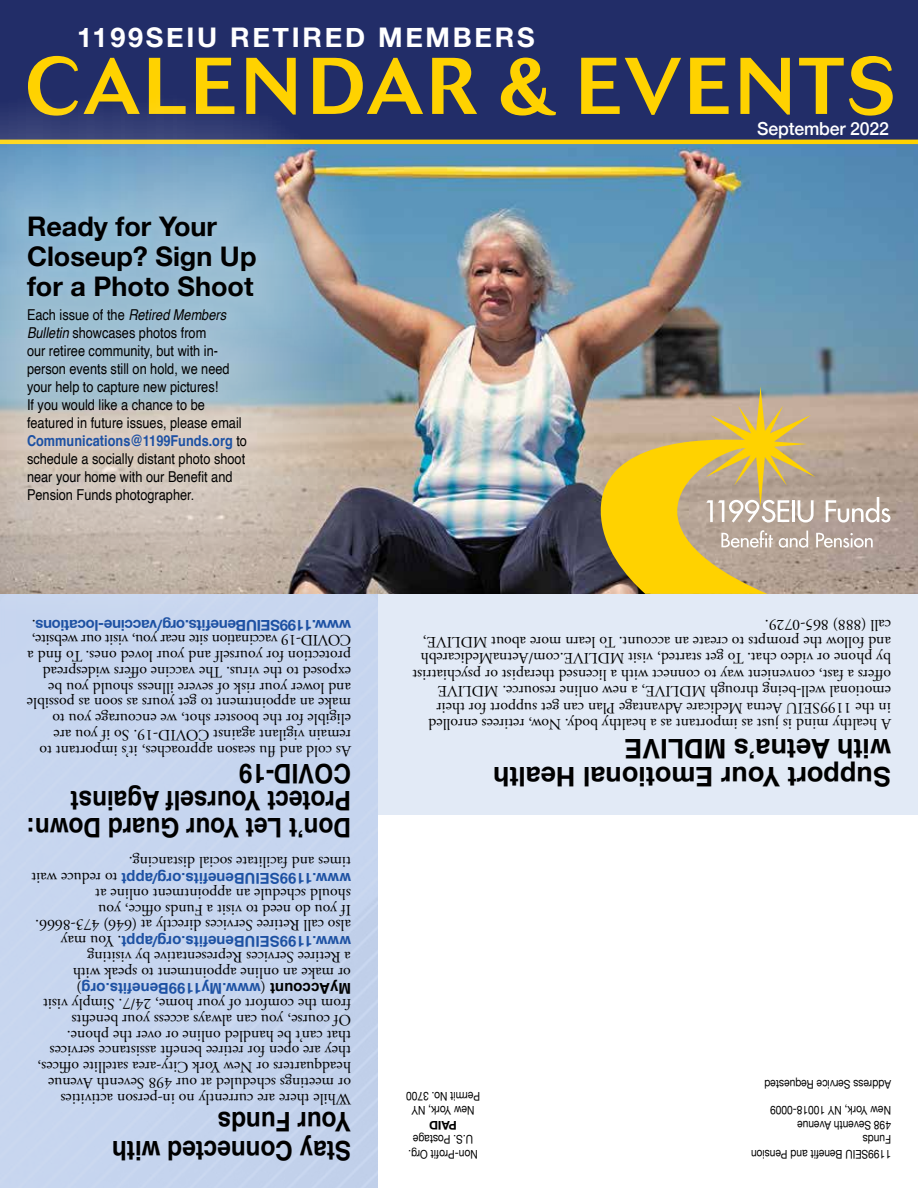
<style>
.page{position:relative;width:918px;height:1188px;background:#fff}
.page>*{position:absolute;margin:0;border:0;box-sizing:border-box;transform-origin:0 0}
.t1{font:700 27px/27px "Helvetica";color:#000;scale:.9 1}
.t2{font:700 27px/28.5px "Helvetica";color:#000}
.t3{font:700 27px/30px "Helvetica Neue";color:#000}
.t4{font:700 27px "Helvetica Neue";letter-spacing:.1em;color:#fff}
.t5{font:500 18px "Helvetica Neue";letter-spacing:-.01em;color:#fff}
.t6{font:15.75px/15.8px "Adobe Garamond Pro";color:#000}
.t7{font:15px/18px "Helvetica";color:#000;scale:.85 1}
.t8{font:700 15px "Helvetica";color:#1d51a3}
.t9{font:700 15px "Helvetica Neue";letter-spacing:-.02em;color:#1d51a3}
.t10{font:12px/14.4px "Helvetica Neue";color:#000;text-align:center;scale:.85 1}
.t11{font:700 12px "Helvetica Neue";color:#000}
.s1{font-style:italic}
.s2{font-weight:700;color:#1d51a3}
.s3{font-family:"Adobe Garamond Pro";font-weight:400;font-size:15.75px;color:#000}
.s4{color:#000}
</style>
<div class="page">
<div style="left:378px;top:585px;width:540px;height:230px;background:#e2eaf6"></div>
<div style="left:0;top:567px;width:378px;height:621px;background:#c4d3ed"></div>
<img style="left:377px;top:144px;width:541px;height:450px">
<div style="left:0;top:0;width:918px;height:142px;background:#222d68"></div>
<hr style="left:0;top:140px;width:918px;height:4px;background:#ffd200">
<svg style="left:28px;top:56px;width:865px;height:60px"></svg>
<svg style="left:601px;top:387px;width:214px;height:207px;background:#cdb25a"></svg>
<svg style="left:706px;top:500px;width:83px;height:23px"></svg>
<hr style="left:792px;top:500px;width:2px;height:22px;background:#fff">
<svg style="left:798px;top:500px;width:16px;height:23px"></svg>
<svg style="left:826px;top:497px;width:65px;height:26px"></svg>
<svg style="left:721px;top:530px;width:52px;height:18px"></svg>
<svg style="left:779px;top:531px;width:29px;height:17px"></svg>
<svg style="left:816px;top:533px;width:57px;height:15px"></svg>
<div style="left:0;top:95px;width:377px;height:529px;background:#fff;opacity:.75"></div>
<h1 class="t4" style="left:77px;top:16px;width:459px">1199SEIU RETIRED MEMBERS</h1>
<h1 class="t3" style="left:27px;top:212px;width:231px">Ready for Your<br>Closeup? Sign Up for a Photo Shoot</h1>
<p class="t7" style="left:27px;top:306px;width:260px">Each issue of the <span class="s1">Retired Members Bulletin</span> showcases photos from<br>our retiree community, but with in&shy;person events still on hold, we need your help to capture new pictures!<br>If you would like a chance to be featured in future issues, please email <span class="s2">Communications@1199Funds.org</span> to schedule a socially distant photo shoot near your home with our Benefit and Pension Funds photographer.</p>
<p class="t5" style="left:757px;top:114px;width:133px">September 2022</p>
<p class="t9" style="left:351px;top:637px;width:321px;rotate:-180deg">www.1199SEIUBenefits.org/vaccine-locations<span class="s3">.</span></p>
<p class="t6" style="left:351px;top:758px;width:325px;rotate:-180deg">As cold and flu season approaches, it’s important to remain vigilant against COVID-19. So if you are eligible for the booster shot, we encourage you to make an appointment to get yours as soon as possible and lower your risk of severe illness should you be exposed to the virus. The vaccine offers widespread protection for yourself and your loved ones. To find a COVID-19 vaccination site near you, visit our website,</p>
<h1 class="t1" style="left:351px;top:841px;width:362px;rotate:-180deg">Don’t Let Your Guard Down:<br>Protect Yourself Against<br>COVID-19</h1>
<p class="t6" style="left:351px;top:870px;width:224px;rotate:-180deg">times and facilitate social distancing.</p>
<p class="t8" style="left:351px;top:890px;width:321px;rotate:-180deg">www.1199SEIUBenefits.org/appt <span class="s3">to reduce wait</span></p>
<p class="t6" style="left:351px;top:933px;width:317px;rotate:-180deg">also call Retiree Services directly at (646) 473-8666.<br>If you do need to visit a Funds office, you<br>should schedule an appointment online at</p>
<p class="t8" style="left:351px;top:953px;width:292px;rotate:-180deg">www.1199SEIUBenefits.org/appt<span class="s3">. You may</span></p>
<p class="t6" style="left:351px;top:980px;width:280px;rotate:-180deg">or make an online appointment to speak with a Retiree Services Representative by visiting</p>
<p class="t8" style="left:351px;top:1001px;width:276px;rotate:-180deg"><span class="s4">MyAccount</span> <span class="s3">(</span>www.My1199Benefits.org<span class="s3">)</span></p>
<p class="t6" style="left:351px;top:1106px;width:315px;rotate:-180deg">While there are currently no in-person activities<br>or meetings scheduled at our 498 Seventh Avenue headquarters or New York City-area satellite offices, they are open for retiree benefit assistance services that can’t be handled online or over the phone.<br>Of course, you can always access your benefits<br>from the comfort of your home, 24/7. Simply visit</p>
<h1 class="t1" style="left:351px;top:1164px;width:267px;line-height:28.5px;rotate:-180deg">Stay Connected with<br>Your Funds</h1>
<p class="t6" style="left:891px;top:732px;width:480px;line-height:16.5px;rotate:-180deg">A healthy mind is just as important as a healthy body. Now, retirees enrolled in the 1199SEIU Aetna Medicare Advantage Plan can get support for their emotional well-being through MDLIVE, a new online resource. MDLIVE offers a fast, convenient way to connect with a licensed therapist or psychiatrist by phone or video chat. To get started, visit MDLIVE.com/AetnaMedicarebh and follow the prompts to create an account. To learn more about MDLIVE, call (888) 865-0729.</p>
<h1 class="t2" style="left:891px;top:791px;width:400px;rotate:-180deg">Support Your Emotional Health with Aetna’s MDLIVE</h1>
<p class="t10" style="left:480px;top:1117px;width:89px;rotate:-180deg">New York, NY<br>Permit No. 3700</p>
<p class="t11" style="left:457px;top:1134px;width:29px;rotate:-180deg">PAID</p>
<p class="t10" style="left:478px;top:1160px;width:83px;rotate:-180deg">Non-Profit Org.<br>U.S. Postage</p>
<p class="t10" style="left:891px;top:1091px;width:150px;rotate:-180deg">Address Service Requested</p>
<p class="t10" style="left:891px;top:1160px;width:166px;text-align:left;rotate:-180deg">1199SEIU Benefit and Pension<br>Funds<br>498 Seventh Avenue<br>New York, NY 10018-0009</p>
</div>
